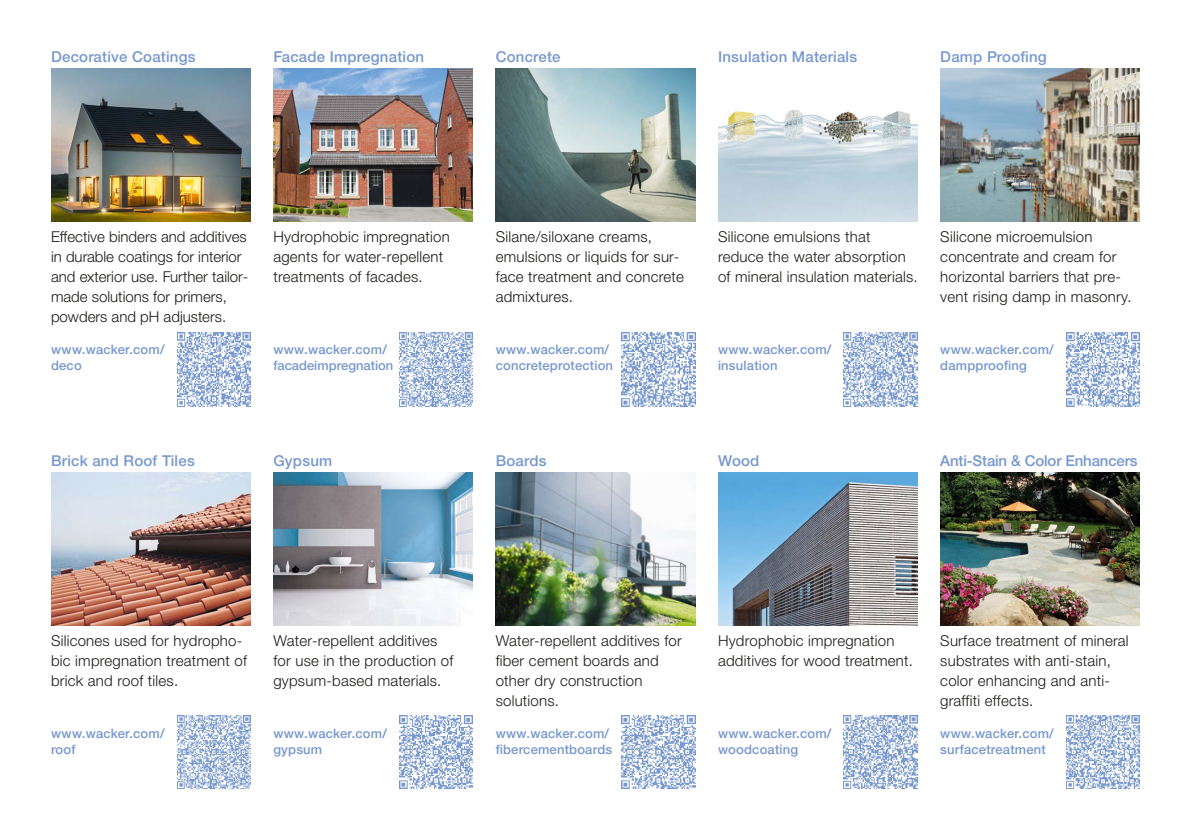
<style>
.page{position:relative;width:1191px;height:840px;background:#fff}
.page>*{position:absolute;margin:0;border:0;box-sizing:border-box;transform-origin:0 0}
.t1{font:300 15px/20px "Helvetica Panfor Wacker";letter-spacing:.015em;color:#1a1a18}
.t2{font:500 15px "Helvetica Panfor Wacker";letter-spacing:.015em;color:#7798cf}
.t3{font:500 15px "Helvetica Panfor Wacker";letter-spacing:-.01em;color:#7798cf}
.t4{font:500 13px/16px "Helvetica Panfor Wacker";letter-spacing:.015em;color:#7798cf}
</style>
<div class="page">
<img style="left:51px;top:68px;width:200px;height:153px">
<img style="left:273px;top:68px;width:200px;height:153px">
<img style="left:495px;top:68px;width:200px;height:153px">
<img style="left:718px;top:110px;width:199px;height:111px">
<img style="left:51px;top:472px;width:200px;height:153px">
<img style="left:273px;top:472px;width:200px;height:153px">
<img style="left:495px;top:472px;width:200px;height:153px">
<img style="left:718px;top:472px;width:199px;height:153px">
<img style="left:940px;top:472px;width:200px;height:153px">
<img style="left:940px;top:68px;width:200px;height:153px">
<img style="left:177px;top:332px;width:74px;height:74px">
<img style="left:177px;top:715px;width:74px;height:73px">
<img style="left:399px;top:715px;width:74px;height:73px">
<img style="left:621px;top:715px;width:74px;height:73px">
<img style="left:844px;top:715px;width:73px;height:73px">
<img style="left:1066px;top:715px;width:74px;height:73px">
<img style="left:399px;top:332px;width:74px;height:74px">
<img style="left:621px;top:332px;width:74px;height:74px">
<img style="left:844px;top:332px;width:73px;height:74px">
<img style="left:1066px;top:332px;width:74px;height:74px">
<p class="t2" style="left:51px;top:47px;width:146px">Decorative Coatings</p>
<p class="t2" style="left:273px;top:47px;width:152px">Facade Impregnation</p>
<p class="t2" style="left:495px;top:47px;width:66px">Concrete</p>
<p class="t2" style="left:718px;top:47px;width:141px">Insulation Materials</p>
<p class="t2" style="left:940px;top:47px;width:108px">Damp Proofing</p>
<p class="t1" style="left:51px;top:226px;width:199px">Effective binders and additives in durable coatings for interior and exterior use. Further tailor&shy;made solutions for primers, powders and pH adjusters.</p>
<p class="t4" style="left:51px;top:341px;width:115px">www.wacker.com/ deco</p>
<p class="t1" style="left:273px;top:226px;width:178px">Hydrophobic impregnation agents for water-repellent treatments of facades.</p>
<p class="t4" style="left:273px;top:341px;width:122px">www.wacker.com/ facadeimpregnation</p>
<p class="t2" style="left:51px;top:451px;width:145px">Brick and Roof Tiles</p>
<p class="t2" style="left:273px;top:451px;width:60px">Gypsum</p>
<p class="t1" style="left:495px;top:226px;width:190px">Silane/siloxane creams, emulsions or liquids for sur&shy;face treatment and concrete admixtures.</p>
<p class="t4" style="left:495px;top:341px;width:119px">www.wacker.com/ concreteprotection</p>
<p class="t1" style="left:718px;top:226px;width:201px">Silicone emulsions that reduce the water absorption of mineral insulation materials.</p>
<p class="t4" style="left:718px;top:341px;width:115px">www.wacker.com/ insulation</p>
<p class="t1" style="left:940px;top:226px;width:193px">Silicone microemulsion concentrate and cream for horizontal barriers that pre&shy;vent rising damp in masonry.</p>
<p class="t4" style="left:940px;top:341px;width:115px">www.wacker.com/ dampproofing</p>
<p class="t2" style="left:495px;top:451px;width:53px">Boards</p>
<p class="t2" style="left:718px;top:451px;width:43px">Wood</p>
<p class="t3" style="left:940px;top:451px;width:199px">Anti-Stain &amp; Color Enhancers</p>
<p class="t1" style="left:51px;top:630px;width:197px">Silicones used for hydropho&shy;bic impregnation treatment of brick and roof tiles.</p>
<p class="t4" style="left:51px;top:725px;width:115px">www.wacker.com/ roof</p>
<p class="t1" style="left:273px;top:630px;width:181px">Water-repellent additives for use in the production of gypsum-based materials.</p>
<p class="t4" style="left:273px;top:725px;width:115px">www.wacker.com/ gypsum</p>
<p class="t1" style="left:495px;top:630px;width:188px">Water-repellent additives for fiber cement boards and other dry construction solutions.</p>
<p class="t4" style="left:495px;top:725px;width:118px">www.wacker.com/ fibercementboards</p>
<p class="t1" style="left:718px;top:630px;width:197px">Hydrophobic impregnation additives for wood treatment.</p>
<p class="t4" style="left:718px;top:725px;width:115px">www.wacker.com/ woodcoating</p>
<p class="t1" style="left:940px;top:630px;width:190px">Surface treatment of mineral substrates with anti-stain, color enhancing and anti&shy;graffiti effects.</p>
<p class="t4" style="left:940px;top:725px;width:115px">www.wacker.com/ surfacetreatment</p>
</div>
